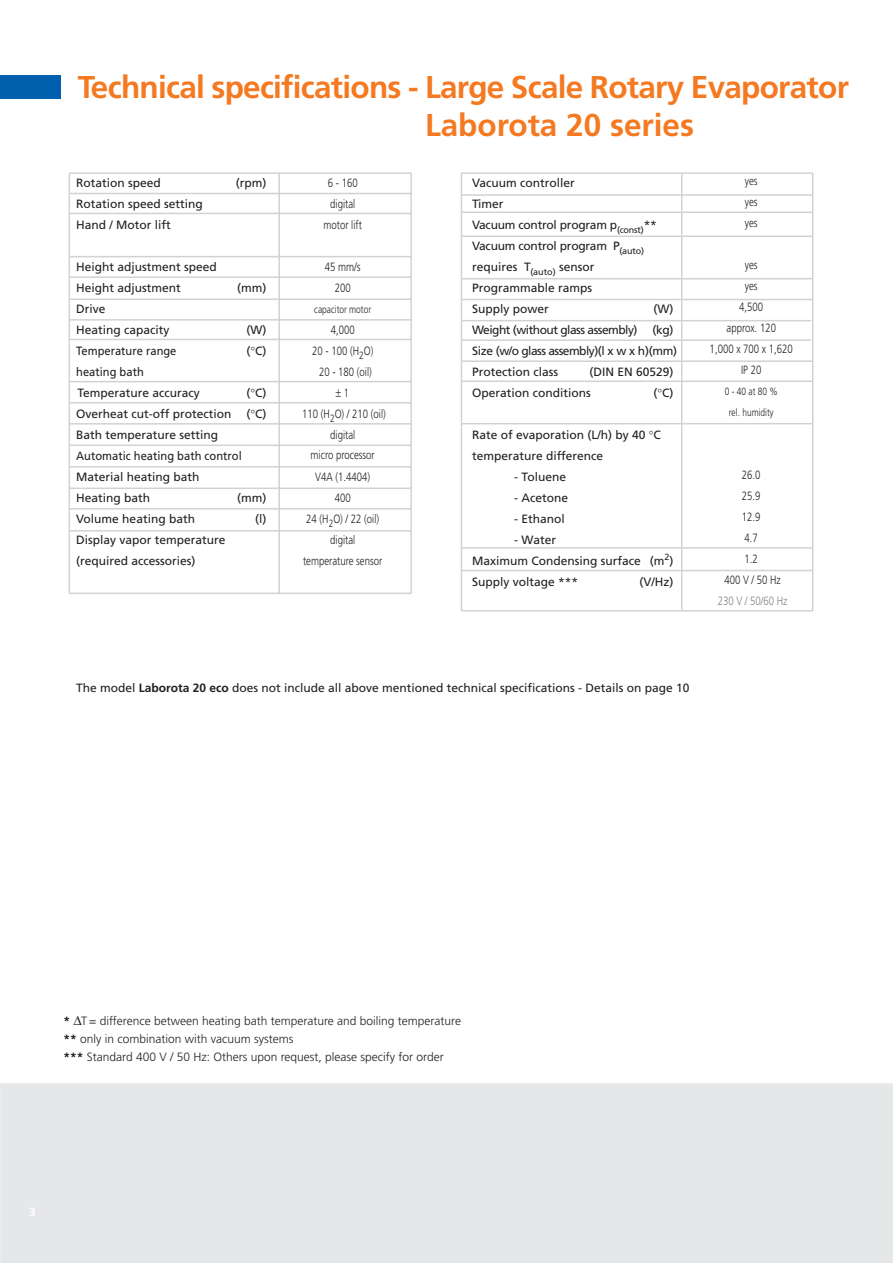
<style>
.page{position:relative;width:893px;height:1263px;background:#fff}
.page>*{position:absolute;margin:0;border:0;box-sizing:border-box;transform-origin:0 0}
.t1{font:700 31.5px/37.5px "Frutiger";letter-spacing:-.025em;color:#f47921}
.t2{font:12px/21px "Frutiger";color:#231f20}
.t3{font:300 12px/21px "Frutiger";color:#231f20;text-align:center;scale:.8 1}
.t4{font:300 12px/18px "Frutiger";color:#231f20}
.t5{font:12px/21px "Frutiger";letter-spacing:-.04em;color:#231f20}
.t6{font:12px/21px "Frutiger";color:#231f20;scale:.93 1}
.t7{font:300 12px "Frutiger";color:#808285;scale:.8 1}
.t8{font:700 12px "Frutiger";color:#fff}
.t9{font:300 10.5px/21px "Frutiger";color:#231f20;text-align:center;scale:.8 1}
.s1{font-weight:700}
</style>
<div class="page">
<div style="left:0;top:1083px;width:893px;height:180px;background:#e6e7e9"></div>
<div style="left:0;top:75px;width:60px;height:24px;background:#0160ae"></div>
<hr style="left:69px;top:193px;width:342px;height:1px;background:#d1d2d4">
<hr style="left:69px;top:213px;width:342px;height:1px;background:#d1d2d4">
<hr style="left:278px;top:173px;width:2px;height:420px;background:#d1d2d4">
<hr style="left:410px;top:173px;width:2px;height:420px;background:#d1d2d4">
<hr style="left:461px;top:173px;width:1px;height:438px;background:#d1d2d4">
<hr style="left:681px;top:173px;width:1px;height:438px;background:#d1d2d4">
<hr style="left:812px;top:173px;width:1px;height:438px;background:#d1d2d4">
<hr style="left:69px;top:172px;width:342px;height:2px;background:#d1d2d4">
<hr style="left:69px;top:256px;width:342px;height:1px;background:#d1d2d4">
<hr style="left:69px;top:276px;width:342px;height:2px;background:#d1d2d4">
<hr style="left:69px;top:298px;width:342px;height:2px;background:#d1d2d4">
<hr style="left:69px;top:319px;width:342px;height:2px;background:#d1d2d4">
<hr style="left:69px;top:339px;width:342px;height:1px;background:#d1d2d4">
<hr style="left:69px;top:381px;width:342px;height:1px;background:#d1d2d4">
<hr style="left:69px;top:402px;width:342px;height:1px;background:#d1d2d4">
<hr style="left:69px;top:423px;width:342px;height:2px;background:#d1d2d4">
<hr style="left:69px;top:445px;width:342px;height:1px;background:#d1d2d4">
<hr style="left:69px;top:466px;width:342px;height:2px;background:#d1d2d4">
<hr style="left:69px;top:487px;width:342px;height:2px;background:#d1d2d4">
<hr style="left:69px;top:508px;width:342px;height:2px;background:#d1d2d4">
<hr style="left:69px;top:530px;width:342px;height:2px;background:#d1d2d4">
<hr style="left:69px;top:593px;width:342px;height:1px;background:#d1d2d4">
<hr style="left:461px;top:236px;width:352px;height:1px;background:#d1d2d4">
<hr style="left:461px;top:172px;width:352px;height:2px;background:#d1d2d4">
<hr style="left:461px;top:278px;width:352px;height:1px;background:#d1d2d4">
<hr style="left:461px;top:299px;width:352px;height:1px;background:#d1d2d4">
<hr style="left:461px;top:320px;width:350px;height:1px;background:#d1d2d4">
<hr style="left:461px;top:360px;width:352px;height:2px;background:#d1d2d4">
<hr style="left:461px;top:380px;width:352px;height:2px;background:#d1d2d4">
<hr style="left:461px;top:570px;width:352px;height:1px;background:#d1d2d4">
<hr style="left:461px;top:423px;width:352px;height:1px;background:#d1d2d4">
<hr style="left:461px;top:547px;width:352px;height:2px;background:#d1d2d4">
<hr style="left:461px;top:339px;width:350px;height:2px;background:#d1d2d4">
<hr style="left:461px;top:212px;width:352px;height:1px;background:#d1d2d4">
<hr style="left:461px;top:194px;width:352px;height:2px;background:#d1d2d4">
<hr style="left:69px;top:173px;width:1px;height:420px;background:#d1d2d4">
<hr style="left:461px;top:610px;width:352px;height:1px;background:#d1d2d4">
<h1 class="t1" style="left:425px;top:69px;width:425px;text-indent:-347px">Technical specifications - Large Scale Rotary Evaporator<br>Laborota 20 series</h1>
<p class="t2" style="left:76px;top:172px;width:86px">Rotation speed</p>
<p class="t2" style="left:236px;top:172px;width:32px">(rpm)</p>
<p class="t2" style="left:76px;top:193px;width:128px">Rotation speed setting<br>Hand / Motor lift</p>
<p class="t2" style="left:76px;top:256px;width:142px">Height adjustment speed<br>Height adjustment</p>
<p class="t2" style="left:237px;top:277px;width:31px">(mm)</p>
<p class="t2" style="left:76px;top:298px;width:95px">Drive<br>Heating capacity</p>
<p class="t2" style="left:247px;top:319px;width:21px">(W)</p>
<p class="t6" style="left:76px;top:340px;width:109px">Temperature range</p>
<p class="t2" style="left:247px;top:340px;width:22px">( C)</p>
<p class="t6" style="left:76px;top:361px;width:134px">heating bath<br>Temperature accuracy</p>
<p class="t2" style="left:247px;top:382px;width:22px">( C)</p>
<p class="t2" style="left:76px;top:403px;width:157px">Overheat cut-off protection</p>
<p class="t2" style="left:247px;top:403px;width:22px">( C)</p>
<p class="t2" style="left:76px;top:424px;width:167px">Bath temperature setting<br>Automatic heating bath control<br>Material heating bath<br>Heating bath</p>
<p class="t2" style="left:237px;top:487px;width:31px">(mm)</p>
<p class="t2" style="left:76px;top:508px;width:120px">Volume heating bath</p>
<p class="t2" style="left:255px;top:508px;width:13px">(l)</p>
<p class="t2" style="left:76px;top:529px;width:151px">Display vapor temperature (required accessories)</p>
<p class="t3" style="left:324px;top:172px;width:49px">6 - 160 digital motor lift</p>
<p class="t3" style="left:325px;top:256px;width:46px">45 mm/s<br>200</p>
<p class="t9" style="left:314px;top:299px;width:73px">capacitor motor</p>
<p class="t3" style="left:302px;top:319px;width:106px">4,000<br>20 - 100 (H<sub>2</sub>O)<br>20 - 180 (oil)<br>1<br>110 (H<sub>2</sub>O) / 210 (oil) digital<br>micro processor</p>
<p class="t3" style="left:303px;top:466px;width:101px">V4A (1.4404)<br>400<br>24 (H<sub>2</sub>O) / 22 (oil) digital<br>temperature sensor</p>
<p class="t2" style="left:472px;top:172px;width:186px">Vacuum controller<br>Timer<br>Vacuum control program p<sub>(const)</sub>**<br>Vacuum control program P<sub>(auto) </sub>requires T<sub>(auto)</sub> sensor<br>Programmable ramps<br>Supply power</p>
<p class="t5" style="left:472px;top:298px;width:207px;text-indent:181px">(W)<br>Weight (without glass assembly) (kg)<br>Size (w/o glass assembly)(l x w x h)(mm)<br>Protection class</p>
<p class="t2" style="left:472px;top:361px;width:203px;text-indent:117px">(DIN EN 60529)<br>Operation conditions</p>
<p class="t2" style="left:653px;top:382px;width:22px">( C)</p>
<p class="t2" style="left:472px;top:424px;width:190px">Rate of evaporation (L/h) by 40 C temperature difference</p>
<p class="t2" style="left:514px;top:466px;width:53px">- Toluene</p>
<p class="t2" style="left:514px;top:487px;width:55px">- Acetone</p>
<p class="t2" style="left:514px;top:508px;width:52px">- Ethanol</p>
<p class="t2" style="left:472px;top:529px;width:203px;text-indent:42px">- Water<br>Maximum Condensing surface (m<sup>2</sup>)<br>Supply voltage ***</p>
<p class="t2" style="left:639px;top:571px;width:35px">(V/Hz)</p>
<p class="t3" style="left:745px;top:170px;width:17px;text-align:justify">yes yes yes</p>
<p class="t3" style="left:710px;top:254px;width:106px">yes<br>yes<br>4,500<br>approx. 120<br>1,000 x 700 x 1,620<br>IP 20</p>
<p class="t9" style="left:725px;top:381px;width:68px">0 - 40 at 80 % rel. humidity</p>
<p class="t3" style="left:724px;top:464px;width:72px">26.0<br>25.9<br>12.9<br>4.7<br>1.2<br>400 V / 50 Hz</p>
<p class="t7" style="left:718px;top:594px;width:89px">230 V / 50/60 Hz</p>
<p class="t2" style="left:76px;top:677px;width:615px">The model <span class="s1">Laborota 20 eco</span> does not include all above mentioned technical specifications - Details on page 10</p>
<p class="t4" style="left:64px;top:1012px;width:399px"><span class="s1">*</span> ∆T = difference between heating bath temperature and boiling temperature <span class="s1">**</span> only in combination with vacuum systems<br><span class="s1">***</span> Standard 400 V / 50 Hz: Others upon request, please specify for order</p>
<p class="t8" style="left:29px;top:1204px;width:8px">3</p>
</div>
